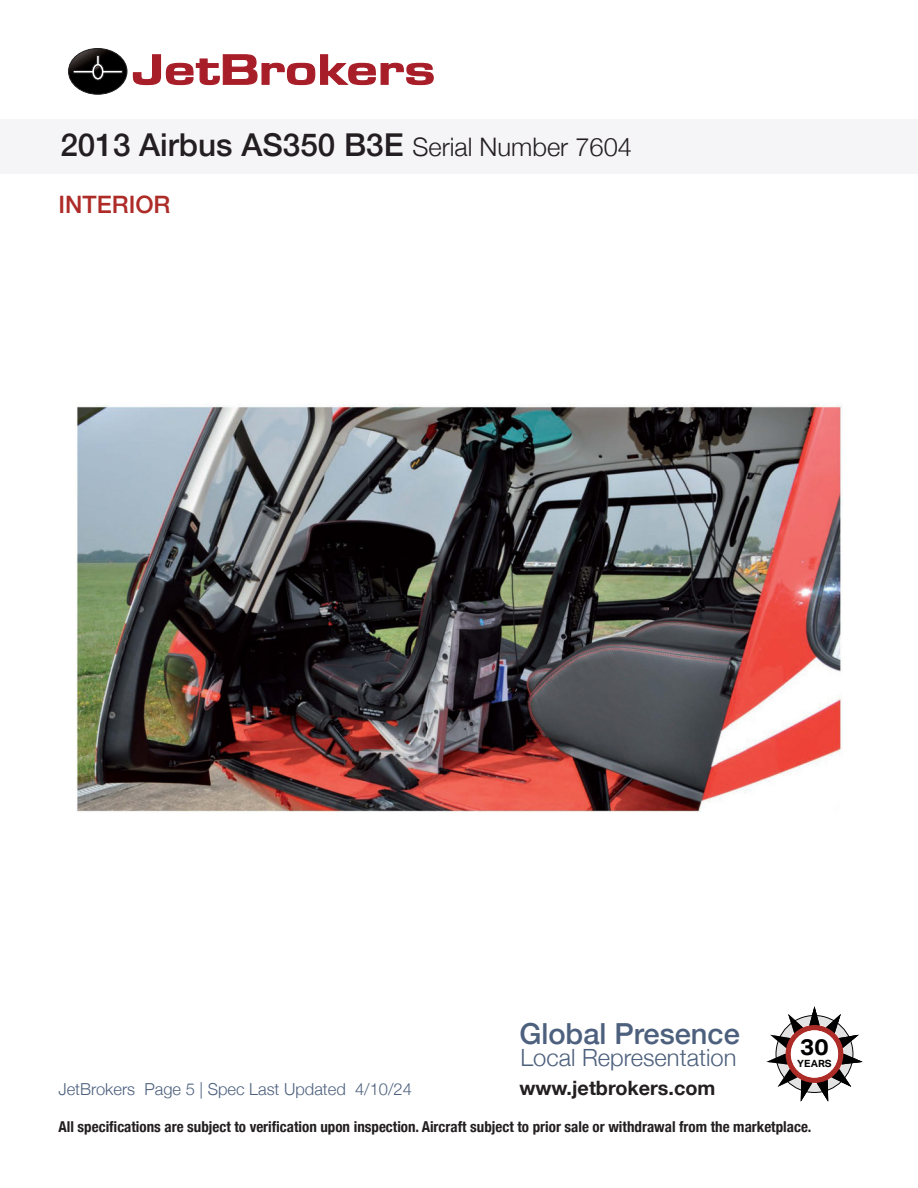
<style>
.page{position:relative;width:918px;height:1188px;background:#fff}
.page>*{position:absolute;margin:0;border:0;box-sizing:border-box;transform-origin:0 0}
.t1{font:500 31.5px "Helvetica Neue";color:#231f20}
.t2{font:500 29.1px "Helvetica Neue";color:#4d607d}
.t3{font:500 24px "Helvetica Neue";color:#ae2c28}
.t4{font:300 23.7px "Helvetica Neue";color:#4d607d}
.t5{font:700 22.65px "Aktiv Grotesk";color:#000;scale:1.06 1}
.t6{font:700 19.8px "Helvetica Neue";color:#231f20}
.t7{font:300 16.5px "Helvetica Neue";color:#4d607d}
.t8{font:700 condensed 15px "Helvetica Neue";color:#231f20}
.t9{font:700 9.9px "Aktiv Grotesk";color:#000;scale:1.06 1}
.s1{font-weight:300;font-size:25.5px}
</style>
<div class="page">
<div style="left:0;top:120px;width:918px;height:54px;background:#f5f4f7"></div>
<svg style="left:68px;top:48px;width:366px;height:47px"></svg>
<img style="left:75px;top:404px;width:768px;height:408px">
<svg style="left:766px;top:1006px;width:97px;height:96px"></svg>
<div style="left:786px;top:1025px;width:57px;height:58px;background:#ae2c28;border-radius:50%"></div>
<div style="left:776px;top:1015px;width:77px;height:78px;border:1px solid #000;border-radius:50%"></div>
<div style="left:791px;top:1030px;width:47px;height:48px;background:#fff;border-radius:50%"></div>
<p class="t1" style="left:60px;top:119px;width:573px">2013 Airbus AS350 B3E <span class="s1">Serial Number 7604</span></p>
<p class="t3" style="left:58px;top:185px;width:114px">INTERIOR</p>
<p class="t2" style="left:519px;top:1010px;width:222px">Global Presence</p>
<p class="t4" style="left:520px;top:1039px;width:217px">Local Representation</p>
<h3 class="t5" style="left:800px;top:1034px;width:28px">30</h3>
<h3 class="t5" style="left:800px;top:1034px;width:28px">28</h3>
<p class="t9" style="left:797px;top:1058px;width:34px">YEARS</p>
<p class="t7" style="left:58px;top:1075px;width:355px">JetBrokers Page 5 | Spec Last Updated 4/10/24</p>
<p class="t6" style="left:519px;top:1072px;width:197px">www.jetbrokers.com</p>
<p class="t8" style="left:58px;top:1114px;width:755px">All specifications are subject to verification upon inspection. Aircraft subject to prior sale or withdrawal from the marketplace.</p>
</div>
